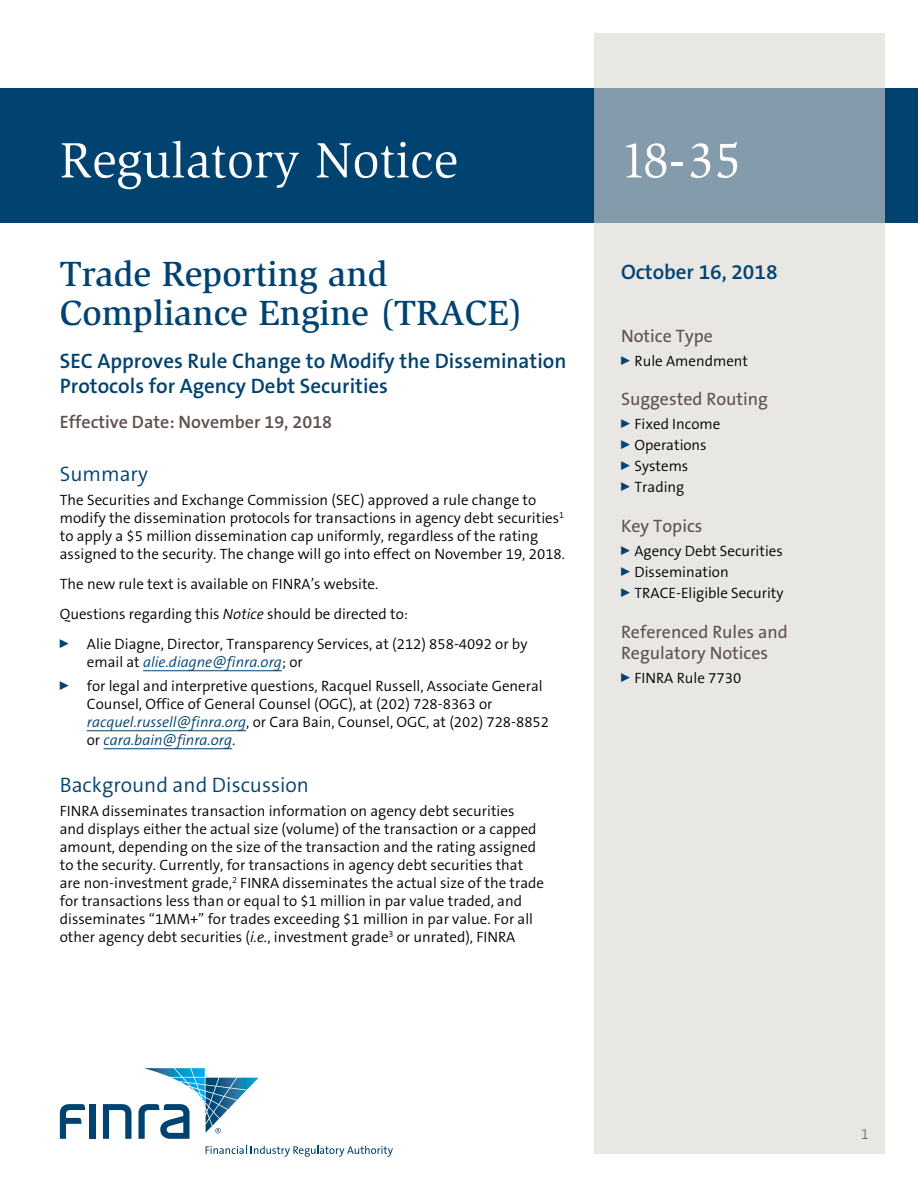
<style>
.page{position:relative;width:918px;height:1188px;background:#fff}
.page>*{position:absolute;margin:0;border:0;box-sizing:border-box;transform-origin:0 0}
.t1{font:51px "Slimbach LT";color:#fff}
.t2{font:500 36px/39px "Slimbach LT";color:#004270}
.t3{font:600 21px/25.2px "The Sans B6";color:#004270}
.t4{font:300 21px "The Sans B4";color:#004270}
.t5{font:18px/21.6px "The Sans B5 Plain";color:#5e514e}
.t6{font:600 18px "The Sans B6";color:#5e514e}
.t7{font:300 15px/18px "The Sans B4";color:#000}
.t8{font:200 15px "The Sans B2";color:#5e514e}
.s1{font-style:italic}
.s2{font-style:italic;color:#004270}
</style>
<div class="page">
<div style="left:0;top:88px;width:918px;height:135px;background:#004270"></div>
<svg style="left:594px;top:34px;width:290px;height:1120px;background:#dcdddd"></svg>
<hr style="left:143px;top:670px;width:139px;height:1px;background:#004270">
<hr style="left:87px;top:730px;width:159px;height:1px;background:#004270">
<hr style="left:104px;top:748px;width:128px;height:1px;background:#004270">
<div style="left:90px;top:1104px;width:6px;height:35px;background:#004270"></div>
<svg style="left:103px;top:1104px;width:28px;height:35px"></svg>
<svg style="left:60px;top:1104px;width:25px;height:35px"></svg>
<svg style="left:206px;top:1146px;width:187px;height:11px"></svg>
<svg style="left:138px;top:1068px;width:121px;height:71px"></svg>
<h1 class="t1" style="left:60px;top:131px;width:400px">Regulatory Notice</h1>
<h1 class="t1" style="left:621px;top:131px;width:122px">18-35</h1>
<h2 class="t2" style="left:60px;top:254px;width:465px">Trade Reporting and<br>Compliance Engine (TRACE)</h2>
<h3 class="t3" style="left:60px;top:349px;width:508px">SEC Approves Rule Change to Modify the Dissemination<br>Protocols for Agency Debt Securities</h3>
<p class="t6" style="left:60px;top:412px;width:274px">Effective Date: November 19, 2018</p>
<h3 class="t4" style="left:60px;top:463px;width:90px">Summary</h3>
<p class="t7" style="left:60px;top:492px;width:507px">The Securities and Exchange Commission (SEC) approved a rule change to modify the dissemination protocols for transactions in agency debt securities<sup>1 </sup>to apply a $5 million dissemination cap uniformly, regardless of the rating assigned to the security. The change will go into effect on November 19, 2018.</p>
<p class="t7" style="left:60px;top:570px;width:469px;line-height:30px">The new rule text is available on FINRA’s website.<br>Questions regarding this <span class="s1">Notice</span> should be directed to:<br><sup>0</sup> Alie Diagne, Director, Transparency Services, at (212) 858-4092 or by</p>
<p class="t7" style="left:60px;top:651px;width:484px;line-height:24px;text-indent:27px">email at <span class="s2">alie.diagne@finra.org</span>; or<br><sup>0</sup> for legal and interpretive questions, Racquel Russell, Associate General</p>
<p class="t7" style="left:87px;top:696px;width:464px">Counsel, Office of General Counsel (OGC), at (202) 728-8363 or <span class="s2">racquel.russell@finra.org</span>, or Cara Bain, Counsel, OGC, at (202) 728-8852 or <span class="s2">cara.bain@finra.org</span>.</p>
<h3 class="t4" style="left:60px;top:773px;width:251px">Background and Discussion</h3>
<p class="t7" style="left:60px;top:802px;width:486px">FINRA disseminates transaction information on agency debt securities<br>and displays either the actual size (volume) of the transaction or a capped amount, depending on the size of the transaction and the rating assigned to the security. Currently, for transactions in agency debt securities that are non-investment grade,<sup>2</sup> FINRA disseminates the actual size of the trade for transactions less than or equal to $1 million in par value traded, and disseminates “1MM+” for trades exceeding $1 million in par value. For all other agency debt securities (<span class="s1">i.e.</span>, investment grade<sup>3</sup> or unrated), FINRA</p>
<h3 class="t3" style="left:621px;top:260px;width:158px">October 16, 2018</h3>
<p class="t5" style="left:621px;top:325px;width:93px">Notice Type</p>
<p class="t7" style="left:621px;top:352px;width:129px"><sup>0</sup> Rule Amendment</p>
<p class="t5" style="left:621px;top:389px;width:149px">Suggested Routing</p>
<p class="t7" style="left:621px;top:414px;width:101px;line-height:21px"><sup>0</sup> Fixed Income<br><sup>0</sup> Operations<br><sup>0</sup> Systems<br><sup>0</sup> Trading</p>
<p class="t5" style="left:621px;top:516px;width:83px">Key Topics</p>
<p class="t7" style="left:621px;top:541px;width:164px;line-height:21px"><sup>0</sup> Agency Debt Securities<br><sup>0</sup> Dissemination<br><sup>0</sup> TRACE-Eligible Security</p>
<p class="t5" style="left:621px;top:621px;width:168px">Referenced Rules and<br>Regulatory Notices</p>
<p class="t7" style="left:621px;top:670px;width:122px"><sup>0</sup> FINRA Rule 7730</p>
<p class="t8" style="left:861px;top:1126px;width:10px">1</p>
</div>
